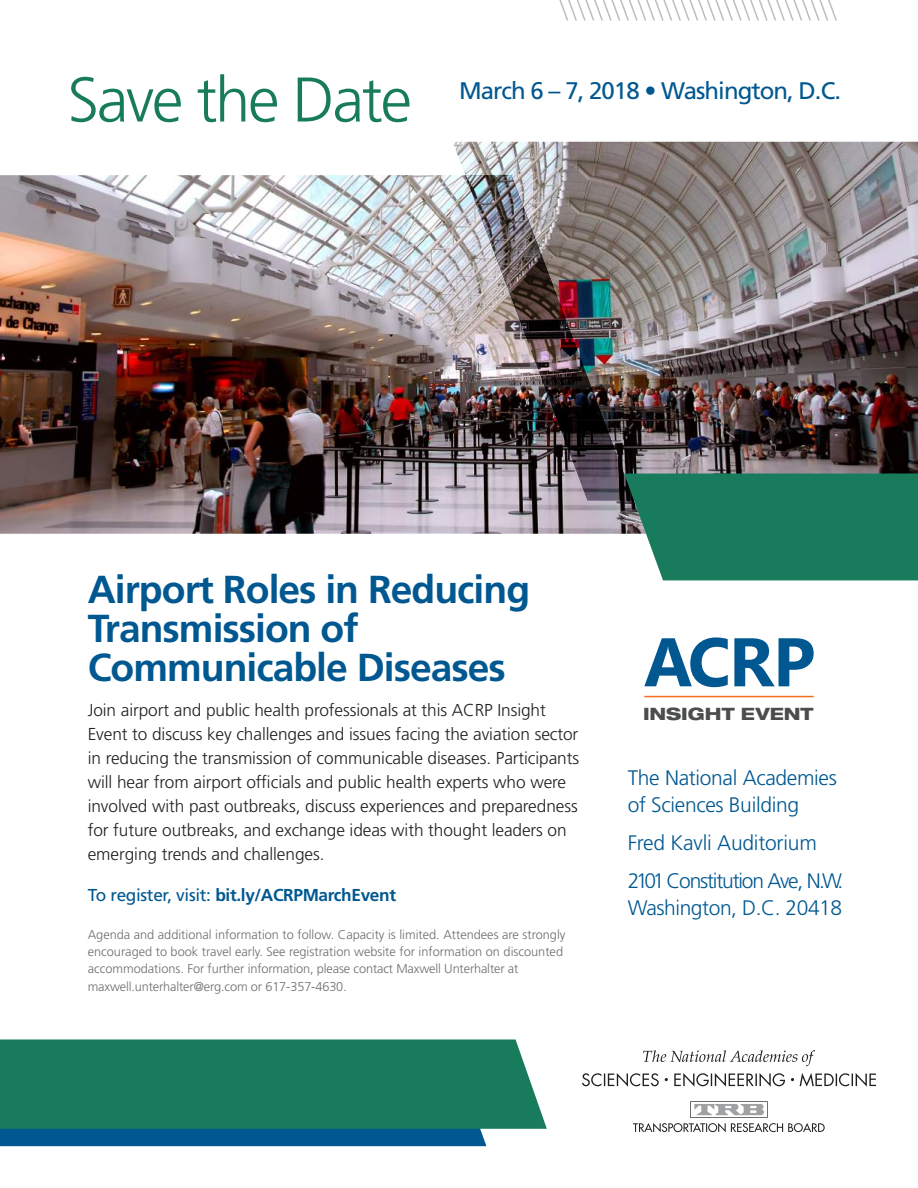
<style>
.page{position:relative;width:918px;height:1188px;background:#fff}
.page>*{position:absolute;margin:0;border:0;box-sizing:border-box;transform-origin:0 0}
.t1{font:300 63px "Frutiger LT Std";letter-spacing:-.035em;color:#177b5c}
.t2{font:700 39px/39px "Frutiger LT Std";letter-spacing:-.025em;color:#015891}
.t3{font:24px "Frutiger LT Std";letter-spacing:-.04em;color:#015891}
.t4{font:300 21px/27px "Frutiger LT Std";letter-spacing:-.015em;color:#015891}
.t5{font:300 21px/37.8px "Frutiger LT Std";letter-spacing:-.04em;color:#015891}
.t6{font:300 17.25px/24px "Frutiger LT Std";letter-spacing:-.005em;color:#231f20}
.t7{font:700 17.25px "Frutiger LT Std";letter-spacing:-.02em;color:#015891}
.t8{font:800 expanded 17.1px "Helvetica Neue LT Std";letter-spacing:-.005em;color:#4b4c4d}
.t9{font:300 12.75px/17.2px "Frutiger LT Std";color:#6c6d70}
.s1{font-weight:400}
</style>
<div class="page">
<div style="left:0;top:1129px;width:486px;height:17px;background:#015891"></div>
<svg style="left:559px;top:0;width:278px;height:21px"></svg>
<div style="left:0;top:1040px;width:547px;height:89px;background:#177b5c"></div>
<img style="left:0;top:175px;width:624px;height:359px">
<img style="left:453px;top:142px;width:465px;height:358px">
<img style="left:465px;top:175px;width:169px;height:325px">
<svg style="left:624px;top:474px;width:294px;height:106px;background:#248063"></svg>
<svg style="left:633px;top:1101px;width:192px;height:31px"></svg>
<svg style="left:643px;top:1050px;width:172px;height:16px"></svg>
<svg style="left:582px;top:1073px;width:294px;height:14px"></svg>
<svg style="left:644px;top:637px;width:84px;height:50px"></svg>
<svg style="left:734px;top:638px;width:80px;height:48px"></svg>
<hr style="left:644px;top:696px;width:170px;height:1px;background:#f36e21">
<h1 class="t1" style="left:68px;top:64px;width:346px">Save the Date</h1>
<h3 class="t3" style="left:459px;top:77px;width:384px">March 6 – 7, 2018 • Washington, D.C.</h3>
<h2 class="t2" style="left:88px;top:570px;width:444px">Airport Roles in Reducing<br>Transmission of<br>Communicable Diseases</h2>
<p class="t6" style="left:88px;top:698px;width:493px">Join airport and public health professionals at this ACRP Insight Event to discuss key challenges and issues facing the aviation sector in reducing the transmission of communicable diseases. Participants will hear from airport officials and public health experts who were involved with past outbreaks, discuss experiences and preparedness for future outbreaks, and exchange ideas with thought leaders on emerging trends and challenges.</p>
<p class="t7" style="left:88px;top:885px;width:310px"><span class="s1">To register, visit:</span> bit.ly/ACRPMarchEvent</p>
<p class="t9" style="left:88px;top:926px;width:479px">Agenda and additional information to follow. Capacity is limited. Attendees are strongly encouraged to book travel early. See registration website for information on discounted accommodations. For further information, please contact Maxwell Unterhalter at maxwell.unterhalter@erg.com or 617-357-4630.</p>
<p class="t8" style="left:643px;top:703px;width:172px">INSIGHT EVENT</p>
<p class="t4" style="left:628px;top:765px;width:211px">The National Academies of Sciences Building</p>
<p class="t5" style="left:628px;top:824px;width:217px">Fred Kavli Auditorium<br>2101 Constitution Ave, N.W.</p>
<p class="t4" style="left:628px;top:894px;width:216px">Washington, D.C. 20418</p>
</div>
